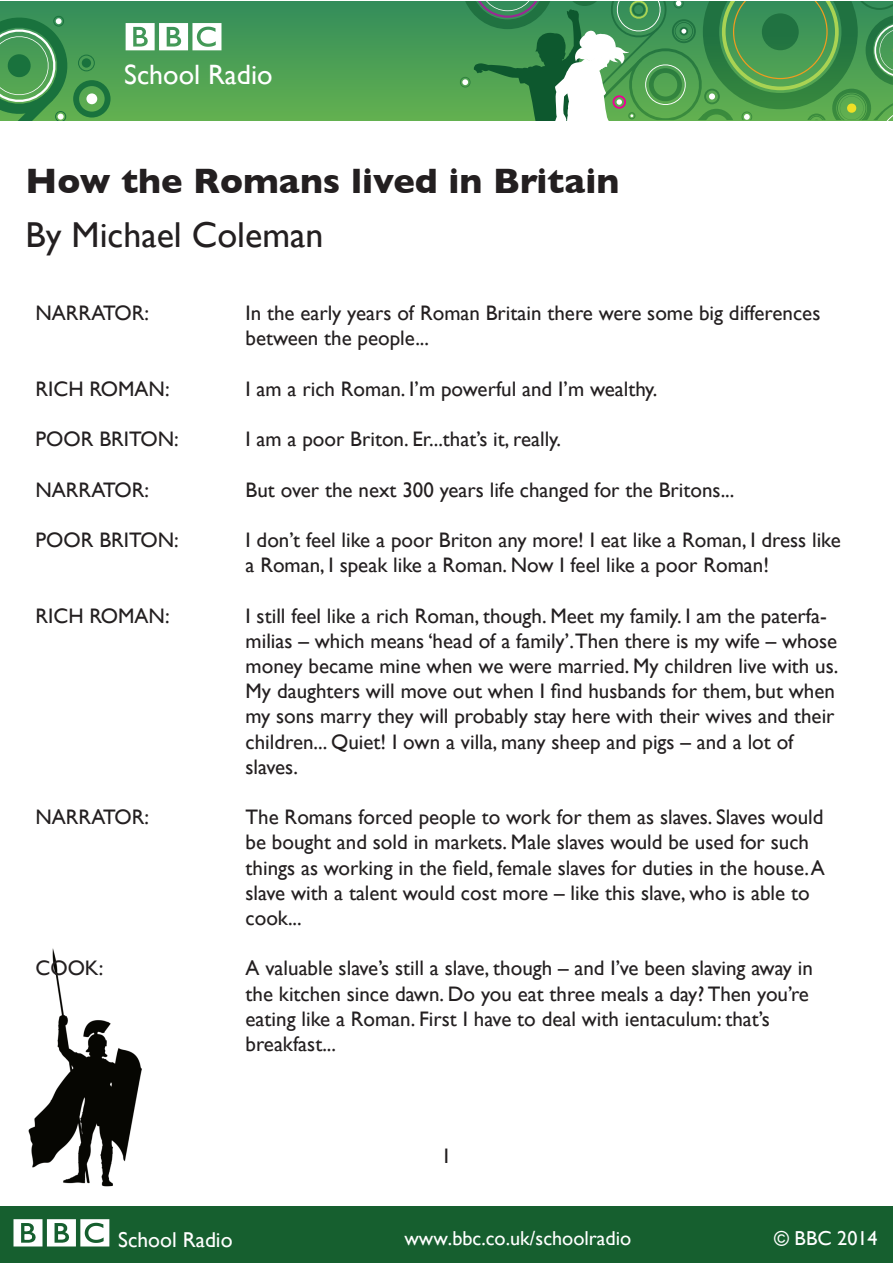
<style>
.page{position:relative;width:893px;height:1263px;background:#fff}
.page>*{position:absolute;margin:0;border:0;box-sizing:border-box;transform-origin:0 0}
.t1{font:700 36px "Gill Sans";color:#231f20}
.t2{font:36px "Gill Sans";color:#231f20}
.t3{font:27.9px "Gill Sans";color:#fff}
.t4{font:21.6px "Gill Sans";color:#fff}
.t5{font:21px/25.2px "Gill Sans";color:#231f20}
.t6{font:20.1px "Gill Sans";color:#fff}
</style>
<div class="page">
<img style="left:28px;top:948px;width:114px;height:239px">
<div style="left:0;top:1206px;width:893px;height:56px;background:#165f2f"></div>
<svg style="left:14px;top:1219px;width:95px;height:27px"></svg>
<div style="left:0;top:1px;width:893px;height:119px;background:linear-gradient(to bottom,#338c5b,#63b050)"></div>
<svg style="left:460px;top:1px;width:433px;height:120px;background:#519a5c"></svg>
<svg style="left:0;top:13px;width:111px;height:107px;background:#479857"></svg>
<svg style="left:126px;top:23px;width:95px;height:27px"></svg>
<h2 class="t3" style="left:124px;top:58px;width:150px">School Radio</h2>
<h1 class="t1" style="left:26px;top:159px;width:595px">How the Romans lived in Britain</h1>
<h1 class="t2" style="left:26px;top:213px;width:299px">By Michael Coleman</h1>
<p class="t5" style="left:36px;top:300px;width:115px">NARRATOR:</p>
<p class="t5" style="left:246px;top:300px;width:576px">In the early years of Roman Britain there were some big differences between the people...</p>
<p class="t5" style="left:36px;top:376px;width:136px">RICH ROMAN:</p>
<p class="t5" style="left:246px;top:376px;width:413px">I am a rich Roman. I’m powerful and I’m wealthy.</p>
<p class="t5" style="left:36px;top:426px;width:145px">POOR BRITON:</p>
<p class="t5" style="left:246px;top:426px;width:317px">I am a poor Briton. Er...that’s it, really.</p>
<p class="t5" style="left:36px;top:477px;width:115px">NARRATOR:</p>
<p class="t5" style="left:246px;top:477px;width:490px">But over the next 300 years life changed for the Britons...</p>
<p class="t5" style="left:36px;top:527px;width:145px">POOR BRITON:</p>
<p class="t5" style="left:246px;top:527px;width:597px">I don’t feel like a poor Briton any more! I eat like a Roman, I dress like a Roman, I speak like a Roman. Now I feel like a poor Roman!</p>
<p class="t5" style="left:36px;top:603px;width:136px">RICH ROMAN:</p>
<p class="t5" style="left:246px;top:603px;width:594px">I still feel like a rich Roman, though. Meet my family. I am the paterfa&shy;milias – which means ‘head of a family’.Then there is my wife – whose money became mine when we were married. My children live with us.<br>My daughters will move out when I find husbands for them, but when my sons marry they will probably stay here with their wives and their children... Quiet! I own a villa, many sheep and pigs – and a lot of slaves.</p>
<p class="t5" style="left:36px;top:804px;width:115px">NARRATOR:</p>
<p class="t5" style="left:246px;top:804px;width:581px">The Romans forced people to work for them as slaves. Slaves would be bought and sold in markets. Male slaves would be used for such things as working in the field, female slaves for duties in the house. A slave with a talent would cost more – like this slave, who is able to cook...</p>
<p class="t5" style="left:36px;top:955px;width:69px">COOK:</p>
<p class="t5" style="left:246px;top:955px;width:569px">A valuable slave’s still a slave, though – and I’ve been slaving away in the kitchen since dawn. Do you eat three meals a day? Then you’re eating like a Roman. First I have to deal with ientaculum: that’s breakfast...</p>
<p class="t5" style="left:441px;top:1143px;width:12px">1</p>
<p class="t4" style="left:118px;top:1226px;width:116px">School Radio</p>
<p class="t6" style="left:404px;top:1227px;width:229px">www.bbc.co.uk/schoolradio</p>
<p class="t6" style="left:774px;top:1227px;width:105px">© BBC 2014</p>
</div>
